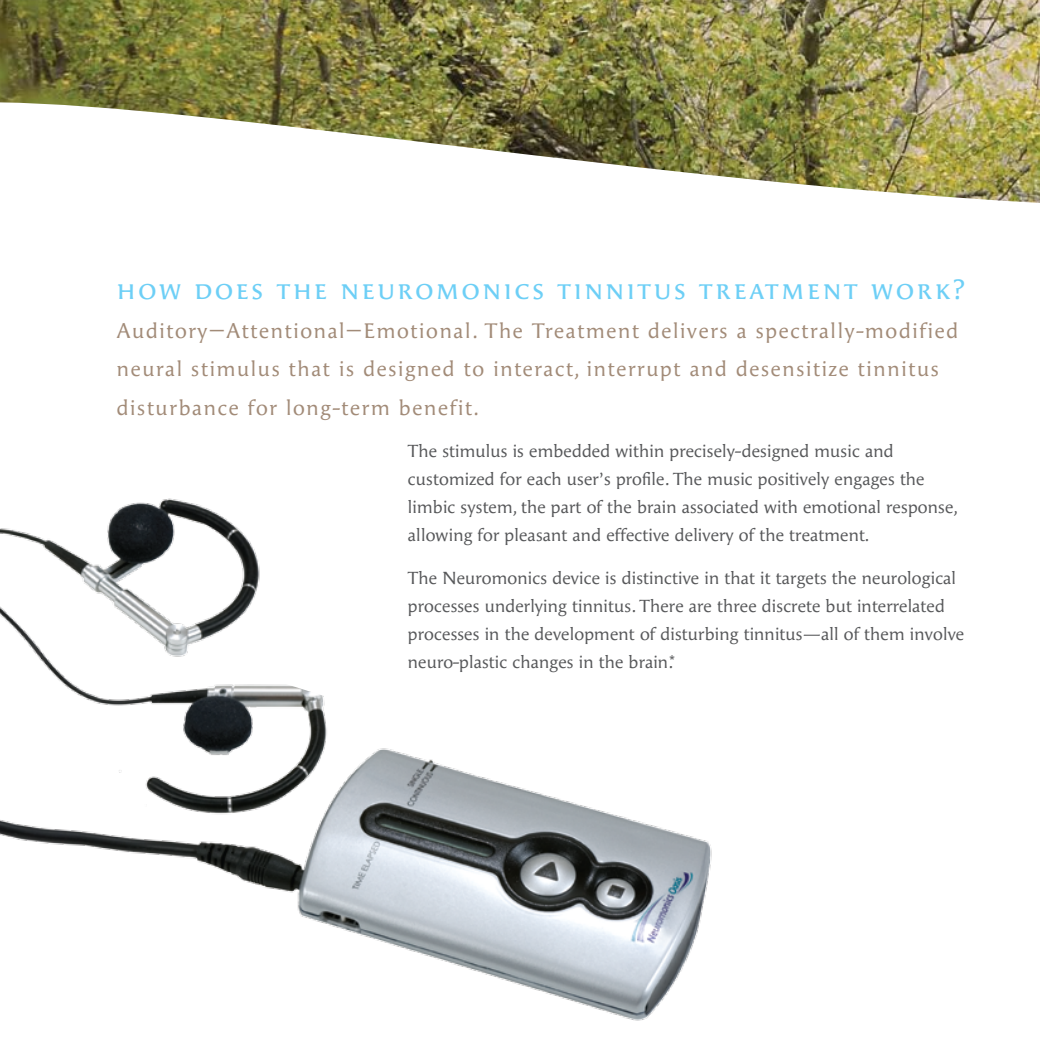
<style>
.page{position:relative;width:1040px;height:1040px;background:#fff}
.page>*{position:absolute;margin:0;border:0;box-sizing:border-box;transform-origin:0 0}
.t1{font:29.75px "Angie Small Caps";letter-spacing:.08em;color:#6dcff6}
.t2{font:21px/38.5px "Angie";letter-spacing:.08em;color:#a28b78}
.t3{font:17.5px/28px "Angie";letter-spacing:.01em;color:#58595b}
.s1{font-size:28px}
.s2{font-family:"Akzidenz Grotesk BE";font-weight:300;font-size:22.75px}
</style>
<div class="page">
<img style="left:0;top:0;width:1040px;height:203px">
<img style="left:0;top:498px;width:260px;height:96px">
<img style="left:0;top:594px;width:712px;height:427px">
<h1 class="t1" style="left:117px;top:273px;width:850px">how does the neuromonics tinnitus treatment work<span class="s1">?</span></h1>
<p class="t2" style="left:117px;top:312px;width:842px">Auditory<span class="s2">—</span>Attentional<span class="s2">—</span>Emotional. The Treatment delivers a spectrally-modified neural stimulus that is designed to interact, interrupt and desensitize tinnitus disturbance for long-term benefit.</p>
<p class="t3" style="left:408px;top:437px;width:552px">The stimulus is embedded within precisely-designed music and customized for each user’s profile. The music positively engages the limbic system, the part of the brain associated with emotional response, allowing for pleasant and effective delivery of the treatment.</p>
<p class="t3" style="left:408px;top:565px;width:558px">The Neuromonics device is distinctive in that it targets the neurological processes underlying tinnitus. There are three discrete but interrelated processes in the development of disturbing tinnitus—all of them involve neuro-plastic changes in the brain.<sup>*</sup></p>
</div>
